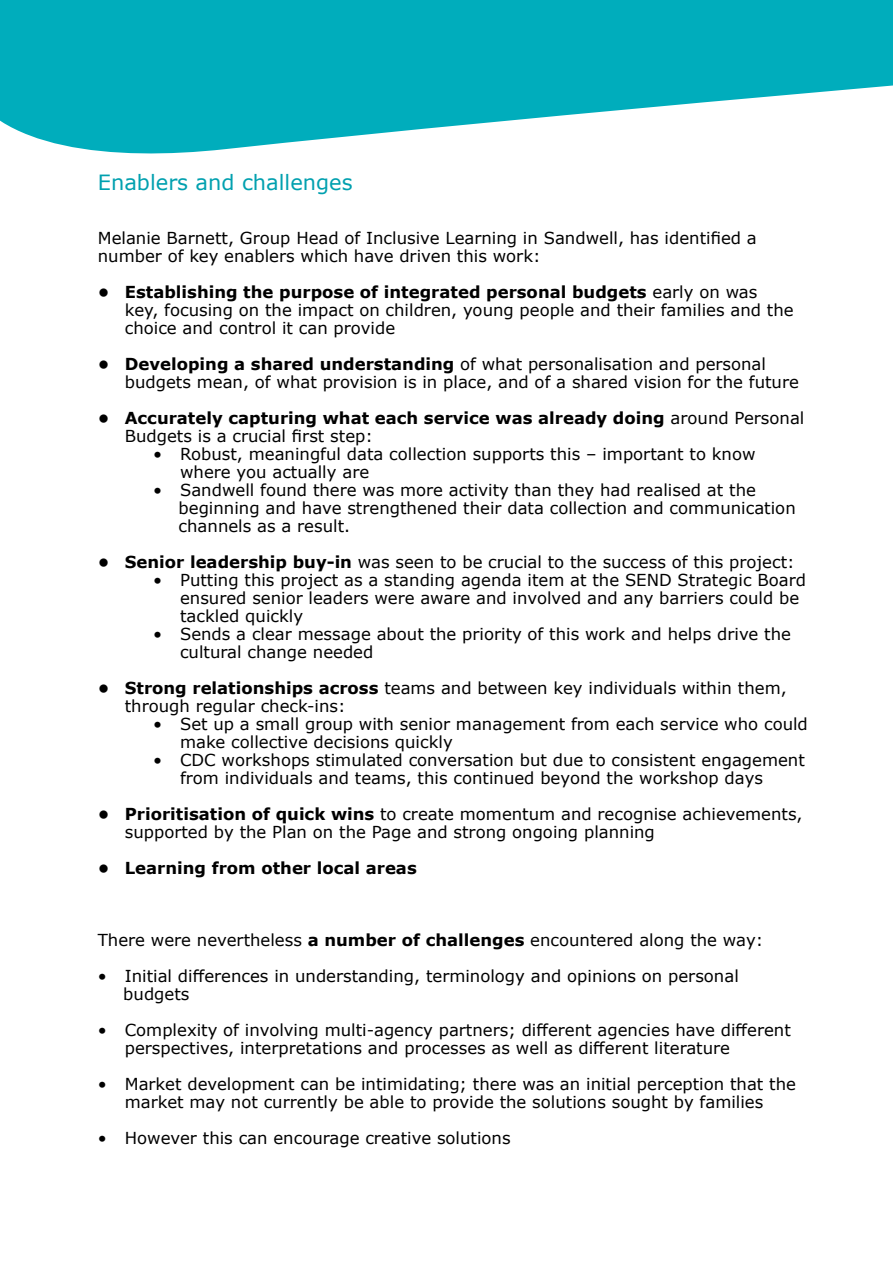
<style>
.page{position:relative;width:893px;height:1263px;background:#fff}
.page>*{position:absolute;margin:0;border:0;box-sizing:border-box;transform-origin:0 0}
.t1{font:21px "Verdana";color:#00a0af}
.t2{font:16.5px/18px "Verdana";color:#000}
.t3{font:700 16.5px/18px "Verdana";color:#000}
.s1{font-weight:700}
.s2{font-weight:400}
</style>
<div class="page">
<svg style="left:0;top:0;width:893px;height:154px;fill:#00adbc"></svg>
<p class="t1" style="left:98px;top:168px;width:256px">Enablers and challenges</p>
<p class="t2" style="left:98px;top:229px;width:661px">Melanie Barnett, Group Head of Inclusive Learning in Sandwell, has identified a number of key enablers which have driven this work:</p>
<p class="t2" style="left:125px;top:283px;width:670px;text-indent:-27px"><span class="s1">• Establishing the purpose of integrated personal budgets</span> early on was key, focusing on the impact on children, young people and their families and the choice and control it can provide</p>
<p class="t2" style="left:125px;top:355px;width:676px;text-indent:-27px"><span class="s1">• Developing a shared understanding</span> of what personalisation and personal budgets mean, of what provision is in place, and of a shared vision for the future</p>
<p class="t3" style="left:125px;top:409px;width:681px;text-indent:-27px">• Accurately capturing what each service was already doing <span class="s2">around Personal<br>Budgets is a crucial first step:</span></p>
<p class="t2" style="left:180px;top:445px;width:577px;text-indent:-27px">• Robust, meaningful data collection supports this – important to know where you actually are</p>
<p class="t2" style="left:179px;top:481px;width:619px;text-indent:-26px">• Sandwell found there was more activity than they had realised at the beginning and have strengthened their data collection and communication channels as a result.</p>
<p class="t2" style="left:98px;top:553px;width:698px"><span class="s1">• Senior leadership buy-in</span> was seen to be crucial to the success of this project:</p>
<p class="t2" style="left:180px;top:571px;width:627px;text-indent:-27px">• Putting this project as a standing agenda item at the SEND Strategic Board ensured senior leaders were aware and involved and any barriers could be tackled quickly</p>
<p class="t2" style="left:180px;top:625px;width:612px;text-indent:-27px">• Sends a clear message about the priority of this work and helps drive the cultural change needed</p>
<p class="t2" style="left:125px;top:679px;width:663px;text-indent:-27px"><span class="s1">• Strong relationships across</span> teams and between key individuals within them, through regular check-ins:</p>
<p class="t2" style="left:180px;top:715px;width:629px;text-indent:-27px">• Set up a small group with senior management from each service who could make collective decisions quickly</p>
<p class="t2" style="left:180px;top:751px;width:626px;text-indent:-27px">• CDC workshops stimulated conversation but due to consistent engagement from individuals and teams, this continued beyond the workshop days</p>
<p class="t2" style="left:125px;top:805px;width:679px;text-indent:-27px"><span class="s1">• Prioritisation of quick wins</span> to create momentum and recognise achievements, supported by the Plan on the Page and strong ongoing planning</p>
<p class="t3" style="left:98px;top:859px;width:320px">• Learning from other local areas</p>
<p class="t2" style="left:98px;top:931px;width:667px">There were nevertheless <span class="s1">a number of challenges</span> encountered along the way:</p>
<p class="t2" style="left:123px;top:967px;width:617px;text-indent:-26px">• Initial differences in understanding, terminology and opinions on personal budgets</p>
<p class="t2" style="left:125px;top:1021px;width:668px;text-indent:-27px">• Complexity of involving multi-agency partners; different agencies have different perspectives, interpretations and processes as well as different literature</p>
<p class="t2" style="left:98px;top:1075px;width:700px;text-align:center">• Market development can be intimidating; there was an initial perception that the market may not currently be able to provide the solutions sought by families</p>
<p class="t2" style="left:98px;top:1129px;width:414px">• However this can encourage creative solutions</p>
</div>
